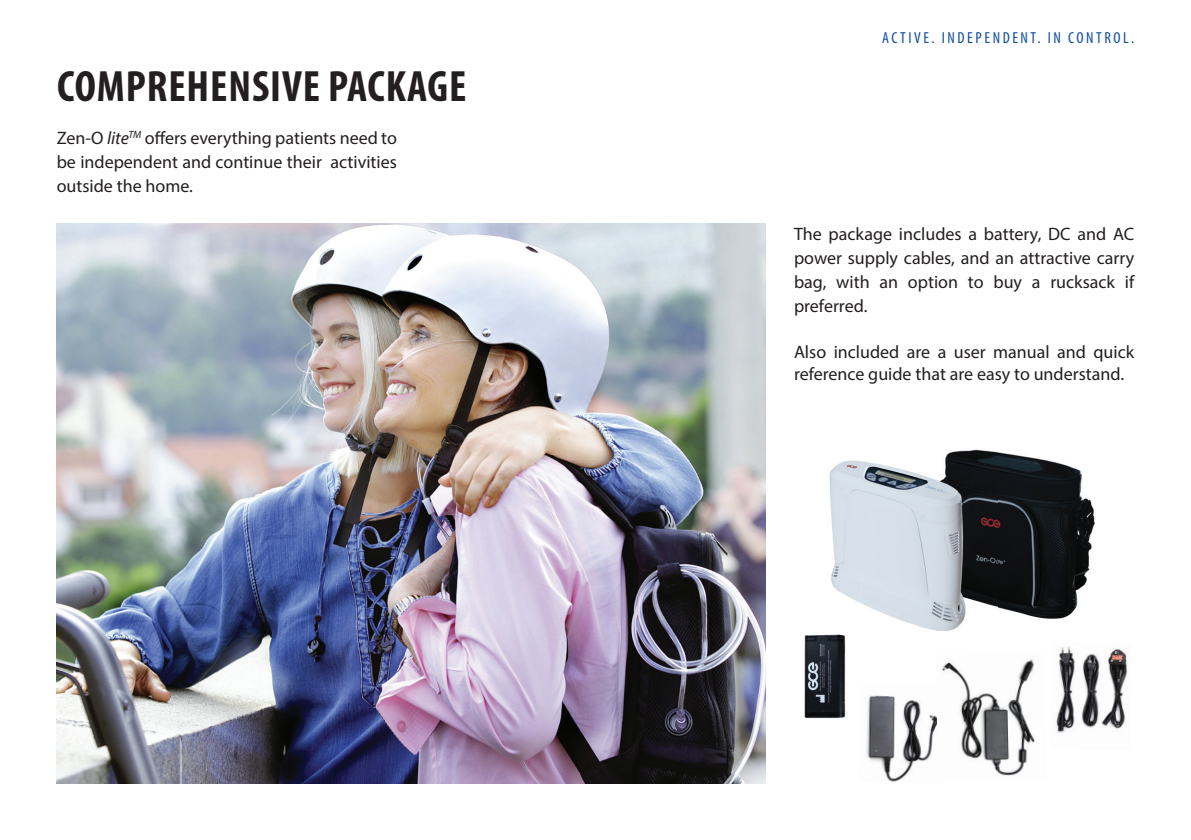
<style>
.page{position:relative;width:1191px;height:840px;background:#fff}
.page>*{position:absolute;margin:0;border:0;box-sizing:border-box;transform-origin:0 0}
.t1{font:700 condensed 44px "Myriad Pro";letter-spacing:.02em;color:#231f20}
.t2{font:18px/24px "Myriad Pro";color:#231f20;text-align:justify}
.t3{font:condensed 16px "Myriad Pro";letter-spacing:.16em;color:#0d4da1}
.s1{font-style:italic}
</style>
<div class="page">
<img style="left:57px;top:223px;width:708px;height:559px">
<img style="left:804px;top:644px;width:42px;height:75px">
<img style="left:866px;top:695px;width:69px;height:87px">
<img style="left:997px;top:452px;width:98px;height:167px">
<img style="left:1056px;top:647px;width:72px;height:87px">
<img style="left:935px;top:659px;width:100px;height:117px">
<img style="left:829px;top:460px;width:89px;height:116px">
<img style="left:804px;top:576px;width:114px;height:68px">
<img style="left:930px;top:629px;width:24px;height:2px">
<img style="left:918px;top:449px;width:79px;height:180px">
<h1 class="t1" style="left:57px;top:59px;width:411px">COMPREHENSIVE PACKAGE</h1>
<p class="t2" style="left:57px;top:126px;width:342px">Zen-O <span class="s1">lite</span><sup>TM</sup> offers everything patients need to be independent and continue their activities outside the home.</p>
<p class="t3" style="left:882px;top:28px;width:253px">ACTIVE. INDEPENDENT. IN CONTROL.</p>
<p class="t2" style="left:794px;top:222px;width:342px">The package includes a battery, DC and AC power supply cables, and an attractive carry bag, with an option to buy a rucksack if preferred.</p>
<p class="t2" style="left:794px;top:341px;width:342px;line-height:21.6px">Also included are a user manual and quick reference guide that are easy to understand.</p>
</div>
